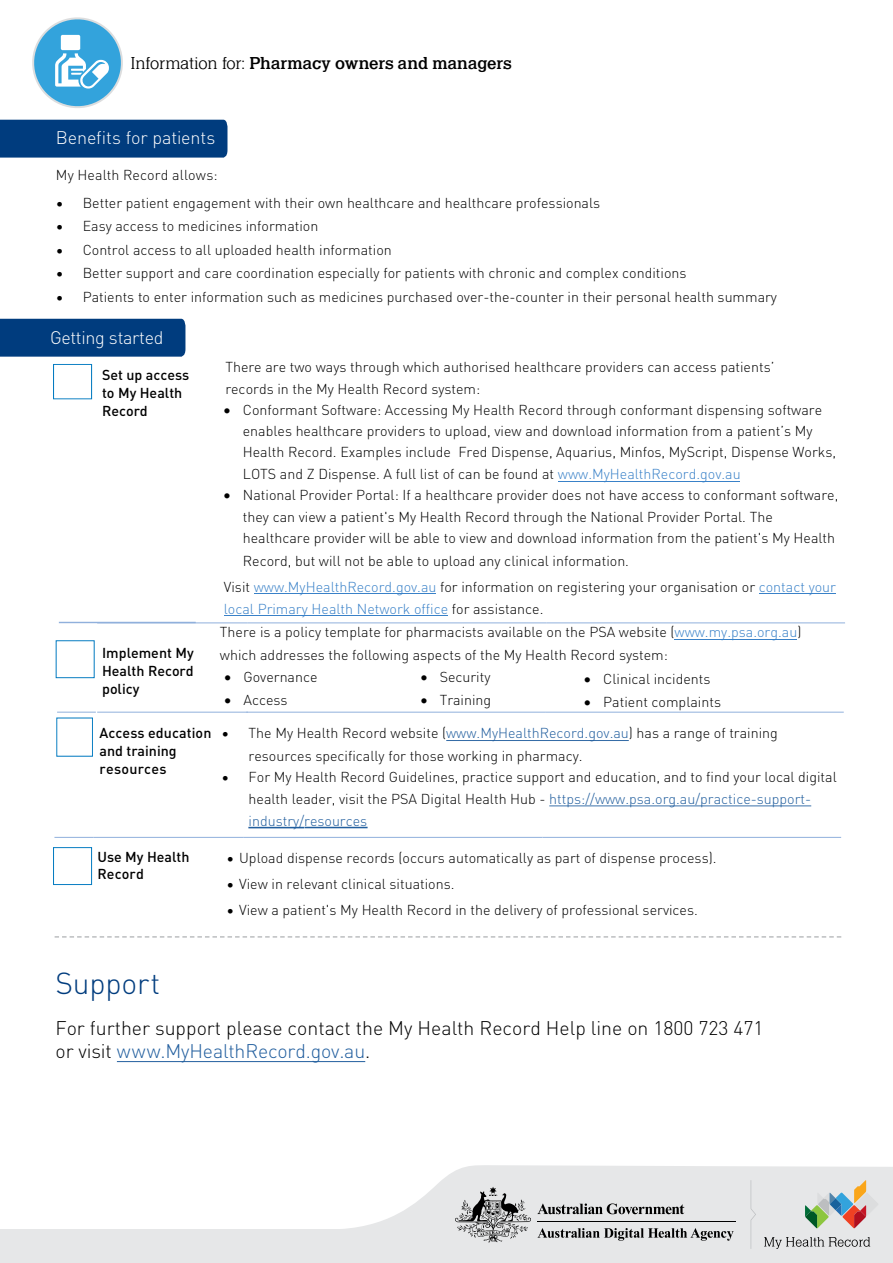
<style>
.page{position:relative;width:893px;height:1263px;background:#fff}
.page>*{position:absolute;margin:0;border:0;box-sizing:border-box;transform-origin:0 0}
._3__Copy{font:300 30px "DIN Pro";letter-spacing:-.005em;color:#003c7e}
._3__Copy-2{font:300 19.5px/23.4px "DIN Pro";color:#000}
._1__Heading_B{font:500 18px "Quint URW";color:#000}
._1__Heading_C{font:300 18px "DIN Pro";letter-spacing:-.01em;color:#fff}
._1__Heading_C-2{font:300 14.25px/21.9px "DIN Pro";color:#000}
._3__Copy-3{font:500 14.25px/18px "DIN Pro";color:#000}
.s1{font-weight:300}
.s2{color:#3981c8}
.s3{color:#215e9e}
</style>
<div class="page">
<svg style="left:346px;top:1165px;width:547px;height:64px;fill:#e6e7e8"></svg>
<div style="left:0;top:1229px;width:893px;height:34px;background:#e6e7e8"></div>
<svg style="left:537px;top:1228px;width:197px;height:13px"></svg>
<svg style="left:537px;top:1203px;width:147px;height:11px"></svg>
<svg style="left:455px;top:1187px;width:76px;height:55px"></svg>
<hr style="left:537px;top:1221px;width:198px;height:1px;background:#000">
<svg style="left:751px;top:1180px;width:5px;height:69px"></svg>
<div style="left:855px;top:1192px;width:23px;height:24px;background:#dcddde;border-radius:11px"></div>
<svg style="left:805px;top:1180px;width:61px;height:48px"></svg>
<svg style="left:764px;top:1237px;width:106px;height:12px"></svg>
<div style="left:0;top:319px;width:185px;height:38px;background:#003c7e"></div>
<div style="left:0;top:120px;width:227px;height:38px;background:#003c7e"></div>
<svg style="left:32px;top:17px;width:91px;height:91px"></svg>
<hr style="left:97px;top:623px;width:151px;height:1px;background:#90b0dc">
<hr style="left:248px;top:623px;width:298px;height:1px;background:#90b0dc">
<hr style="left:546px;top:623px;width:299px;height:1px;background:#90b0dc">
<hr style="left:57px;top:712px;width:39px;height:1px;background:#90b0dc">
<hr style="left:97px;top:712px;width:151px;height:1px;background:#90b0dc">
<hr style="left:246px;top:712px;width:299px;height:1px;background:#90b0dc">
<hr style="left:545px;top:712px;width:299px;height:1px;background:#90b0dc">
<hr style="left:54px;top:837px;width:39px;height:1px;background:#90b0dc">
<hr style="left:93px;top:837px;width:151px;height:1px;background:#90b0dc">
<hr style="left:244px;top:837px;width:298px;height:1px;background:#90b0dc">
<hr style="left:542px;top:837px;width:299px;height:1px;background:#90b0dc">
<div style="left:53px;top:364px;width:39px;height:35px;background:#fff;border:1px solid #047bc1"></div>
<div style="left:53px;top:847px;width:39px;height:38px;background:#fff;border:1px solid #047bc1"></div>
<svg style="left:55px;top:936px;width:786px;height:2px"></svg>
<hr style="left:592px;top:481px;width:148px;height:1px;background:#3981c8">
<hr style="left:558px;top:481px;width:34px;height:1px;background:#3981c8">
<hr style="left:59px;top:622px;width:137px;height:1px;background:#90b0dc">
<hr style="left:248px;top:827px;width:56px;height:1px;background:#215e9e">
<hr style="left:304px;top:827px;width:64px;height:1px;background:#215e9e">
<hr style="left:549px;top:805px;width:262px;height:1px;background:#215e9e">
<hr style="left:446px;top:740px;width:183px;height:1px;background:#215e9e">
<hr style="left:224px;top:616px;width:224px;height:1px;background:#3981c8">
<hr style="left:759px;top:593px;width:77px;height:1px;background:#3981c8">
<hr style="left:254px;top:593px;width:182px;height:1px;background:#3981c8">
<hr style="left:675px;top:639px;width:122px;height:1px;background:#3981c8">
<hr style="left:117px;top:1061px;width:248px;height:1px;background:#215e9e">
<p class="_1__Heading_B" style="left:130px;top:53px;width:383px"><span class="s1">Information for:</span> Pharmacy owners and managers</p>
<p class="_1__Heading_C" style="left:56px;top:124px;width:161px">Benefits for patients</p>
<p class="_1__Heading_C-2" style="left:56px;top:163px;width:163px">My Health Record allows:</p>
<p class="_1__Heading_C-2" style="left:56px;top:191px;width:546px">• Better patient engagement with their own healthcare and healthcare professionals</p>
<p class="_1__Heading_C-2" style="left:56px;top:214px;width:264px">• Easy access to medicines information</p>
<p class="_1__Heading_C-2" style="left:56px;top:238px;width:338px">• Control access to all uploaded health information</p>
<p class="_1__Heading_C-2" style="left:56px;top:261px;width:632px">• Better support and care coordination especially for patients with chronic and complex conditions</p>
<p class="_1__Heading_C-2" style="left:56px;top:285px;width:723px">• Patients to enter information such as medicines purchased over-the-counter in their personal health summary</p>
<p class="_1__Heading_C" style="left:50px;top:324px;width:115px">Getting started</p>
<p class="_3__Copy-3" style="left:102px;top:365px;width:89px">Set up access to My Health<br>Record</p>
<p class="_1__Heading_C-2" style="left:225px;top:354px;width:551px;line-height:22.8px">There are two ways through which authorised healthcare providers can access patients’ records in the My Health Record system:</p>
<p class="_1__Heading_C-2" style="left:243px;top:399px;width:595px;line-height:21.3px;text-indent:-19px">• Conformant Software: Accessing My Health Record through conformant dispensing software enables healthcare providers to upload, view and download information from a patient’s My Health Record. Examples include Fred Dispense, Aquarius, Minfos, MyScript, Dispense Works, LOTS and Z Dispense. A full list of can be found at <span class="s2">www.MyHealthRecord.gov.au</span></p>
<p class="_1__Heading_C-2" style="left:243px;top:483px;width:597px;text-indent:-19px">• National Provider Portal: If a healthcare provider does not have access to conformant software, they can view a patient's My Health Record through the National Provider Portal. The healthcare provider will be able to view and download information from the patient's My Health Record, but will not be able to upload any clinical information.</p>
<p class="_3__Copy-3" style="left:102px;top:643px;width:93px;text-align:justify">Implement My Health Record policy</p>
<p class="_3__Copy-3" style="left:100px;top:722px;width:113px">Access education and training resources</p>
<p class="_1__Heading_C-2" style="left:220px;top:574px;width:618px;line-height:22.8px">Visit <span class="s2">www.MyHealthRecord.gov.au</span> for information on registering your organisation or <span class="s2">contact your local Primary Health Network office</span> for assistance.<br>There is a policy template for pharmacists available on the PSA website (<span class="s2">www.my.psa.org.au</span>) which addresses the following aspects of the My Health Record system:</p>
<p class="_1__Heading_C-2" style="left:224px;top:665px;width:95px">• Governance</p>
<p class="_1__Heading_C-2" style="left:224px;top:688px;width:65px">• Access</p>
<p class="_1__Heading_C-2" style="left:421px;top:665px;width:71px">• Security</p>
<p class="_1__Heading_C-2" style="left:421px;top:688px;width:72px">• Training</p>
<p class="_1__Heading_C-2" style="left:584px;top:667px;width:128px">• Clinical incidents</p>
<p class="_1__Heading_C-2" style="left:584px;top:689px;width:138px">• Patient complaints</p>
<p class="_1__Heading_C-2" style="left:249px;top:721px;width:531px;text-indent:-27px">• The My Health Record website (<span class="s3">www.MyHealthRecord.gov.au</span>) has a range of training resources specifically for those working in pharmacy.</p>
<p class="_1__Heading_C-2" style="left:249px;top:764px;width:590px;text-indent:-27px">• For My Health Record Guidelines, practice support and education, and to find your local digital health leader, visit the PSA Digital Health Hub - <span class="s3">https://www.psa.org.au/practice-support&shy;industry/resources</span></p>
<p class="_3__Copy-3" style="left:97px;top:847px;width:94px;line-height:17.5px">Use My Health<br>Record</p>
<p class="_1__Heading_C-2" style="left:226px;top:846px;width:492px">• Upload dispense records (occurs automatically as part of dispense process).</p>
<p class="_1__Heading_C-2" style="left:226px;top:872px;width:230px">• View in relevant clinical situations.</p>
<p class="_1__Heading_C-2" style="left:226px;top:898px;width:473px">• View a patient's My Health Record in the delivery of professional services.</p>
<p class="_3__Copy" style="left:55px;top:960px;width:106px">Support</p>
<p class="_3__Copy-2" style="left:55px;top:1015px;width:710px">For further support please contact the My Health Record Help line on 1800 723 471 or visit <span class="s3">www.MyHealthRecord.gov.au</span>.</p>
</div>
